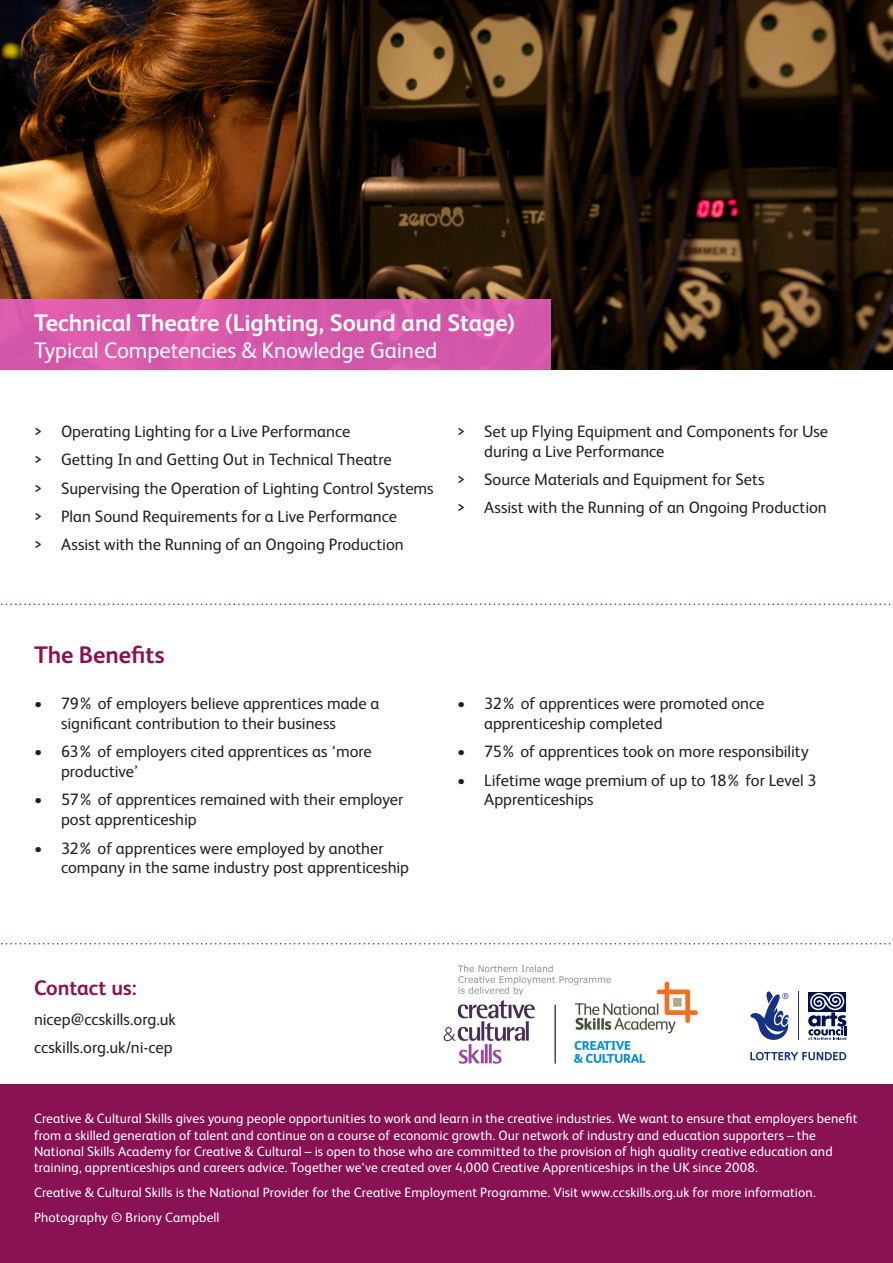
<style>
.page{position:relative;width:893px;height:1263px;background:#fff}
.page>*{position:absolute;margin:0;border:0;box-sizing:border-box;transform-origin:0 0}
.t1{font:700 24px "FS Albert";letter-spacing:-.005em;color:#fff}
.t2{font:700 24px "FS Albert";color:#881253}
.t3{font:22.5px "FS Albert";letter-spacing:-.005em;color:#fff}
.t4{font:700 21px "FS Albert";color:#881253}
.t5{font:16.5px/19.8px "FS Albert";color:#231f20}
.t6{font:13.5px/16.2px "FS Albert";letter-spacing:.01em;color:#fff}
</style>
<div class="page">
<div style="left:0;top:1084px;width:893px;height:179px;background:#881253"></div>
<img style="left:0;top:0;width:893px;height:370px">
<div style="left:0;top:300px;width:551px;height:70px;background:linear-gradient(to right,#dc5bad,#d357ab)"></div>
<svg style="left:1px;top:603px;width:890px;height:2px"></svg>
<svg style="left:1px;top:943px;width:890px;height:1px"></svg>
<div style="left:808px;top:992px;width:38px;height:19px;background:#00124c"></div>
<svg style="left:808px;top:993px;width:38px;height:47px"></svg>
<svg style="left:750px;top:1052px;width:96px;height:8px"></svg>
<hr style="left:798px;top:992px;width:1px;height:48px;background:#183181">
<svg style="left:750px;top:991px;width:39px;height:49px"></svg>
<img style="left:443px;top:965px;width:256px;height:99px">
<p class="t1" style="left:34px;top:307px;width:482px">Technical Theatre (Lighting, Sound and Stage)</p>
<p class="t3" style="left:34px;top:336px;width:405px">Typical Competencies &amp; Knowledge Gained</p>
<p class="t5" style="left:34px;top:420px;width:318px">&gt; Operating Lighting for a Live Performance</p>
<p class="t5" style="left:34px;top:449px;width:359px">&gt; Getting In and Getting Out in Technical Theatre</p>
<p class="t5" style="left:34px;top:477px;width:401px">&gt; Supervising the Operation of Lighting Control Systems</p>
<p class="t5" style="left:34px;top:505px;width:364px">&gt; Plan Sound Requirements for a Live Performance</p>
<p class="t5" style="left:34px;top:534px;width:371px">&gt; Assist with the Running of an Ongoing Production</p>
<p class="t5" style="left:484px;top:420px;width:346px;text-indent:-27px">&gt; Set up Flying Equipment and Components for Use during a Live Performance</p>
<p class="t5" style="left:457px;top:469px;width:309px">&gt; Source Materials and Equipment for Sets</p>
<p class="t5" style="left:457px;top:497px;width:371px">&gt; Assist with the Running of an Ongoing Production</p>
<p class="t2" style="left:34px;top:638px;width:132px">The Benefits</p>
<p class="t5" style="left:61px;top:693px;width:320px;text-indent:-27px">• 79% of employers believe apprentices made a significant contribution to their business</p>
<p class="t5" style="left:61px;top:741px;width:312px;text-indent:-27px">• 63% of employers cited apprentices as ‘more productive’</p>
<p class="t5" style="left:61px;top:789px;width:344px;text-indent:-27px">• 57% of apprentices remained with their employer post apprenticeship</p>
<p class="t5" style="left:61px;top:837px;width:350px;text-indent:-27px">• 32% of apprentices were employed by another company in the same industry post apprenticeship</p>
<p class="t5" style="left:484px;top:693px;width:282px;text-indent:-27px">• 32% of apprentices were promoted once apprenticeship completed</p>
<p class="t5" style="left:457px;top:741px;width:353px">• 75% of apprentices took on more responsibility</p>
<p class="t5" style="left:484px;top:769px;width:334px;text-indent:-27px">• Lifetime wage premium of up to 18% for Level 3<br>Apprenticeships</p>
<p class="t4" style="left:34px;top:973px;width:104px">Contact us:</p>
<p class="t5" style="left:34px;top:1008px;width:143px">nicep@ccskills.org.uk</p>
<p class="t5" style="left:34px;top:1037px;width:140px">ccskills.org.uk/ni-cep</p>
<p class="t6" style="left:34px;top:1110px;width:825px">Creative &amp; Cultural Skills gives young people opportunities to work and learn in the creative industries. We want to ensure that employers benefit from a skilled generation of talent and continue on a course of economic growth. Our network of industry and education supporters – the National Skills Academy for Creative &amp; Cultural – is open to those who are committed to the provision of high quality creative education and training, apprenticeships and careers advice. Together we‘ve created over 4,000 Creative Apprenticeships in the UK since 2008.</p>
<p class="t6" style="left:34px;top:1183px;width:783px">Creative &amp; Cultural Skills is the National Provider for the Creative Employment Programme. Visit www.ccskills.org.uk for more information.</p>
<p class="t6" style="left:34px;top:1208px;width:187px">Photography © Briony Campbell</p>
</div>
